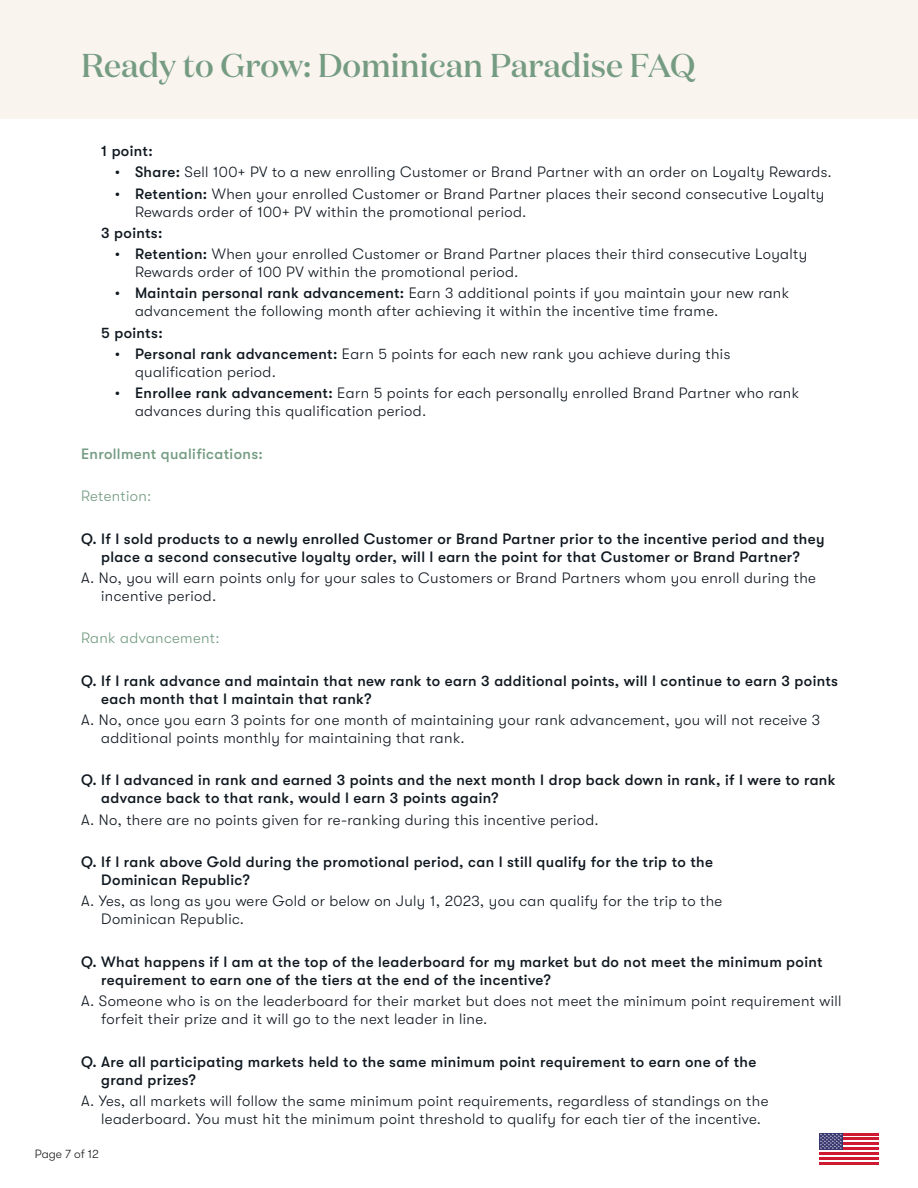
<style>
.page{position:relative;width:918px;height:1188px;background:#fff}
.page>*{position:absolute;margin:0;border:0;box-sizing:border-box;transform-origin:0 0}
.t1{font:500 33px "Domaine Display";color:#759c82}
.t2{font:300 15px/18px "GT Walsheim Pro";letter-spacing:.025em;color:#101820}
.t3{font:500 15px/18px "GT Walsheim Pro";letter-spacing:.025em;color:#101820}
.t4{font:300 15px "GT Walsheim Pro";letter-spacing:.025em;color:#759c82}
.t5{font:500 15px "GT Walsheim Pro";letter-spacing:.025em;color:#759c82}
.t6{font:300 12px "GT Walsheim Pro";color:#231f20}
.s1{font-weight:500}
</style>
<div class="page">
<svg style="left:843px;top:1135px;width:36px;height:8px"></svg>
<hr style="left:819px;top:1133px;width:60px;height:2px;background:#cf1b31">
<hr style="left:819px;top:1138px;width:60px;height:2px;background:#cf1b31">
<hr style="left:819px;top:1143px;width:60px;height:2px;background:#cf1b31">
<hr style="left:819px;top:1147px;width:60px;height:3px;background:#cf1b31">
<hr style="left:819px;top:1152px;width:60px;height:3px;background:#cf1b31">
<hr style="left:819px;top:1157px;width:60px;height:3px;background:#cf1b31">
<hr style="left:819px;top:1162px;width:60px;height:2px;background:#cf1b31">
<div style="left:819px;top:1133px;width:24px;height:17px;background:#39376f"></div>
<svg style="left:820px;top:1134px;width:22px;height:15px"></svg>
<div style="left:0;top:0;width:918px;height:119px;background:#f9f4ee"></div>
<p class="t1" style="left:81px;top:44px;width:616px">Ready to Grow: Dominican Paradise FAQ</p>
<p class="t3" style="left:101px;top:142px;width:53px">1 point:</p>
<p class="t2" style="left:115px;top:163px;width:719px">• <span class="s1">Share:</span> Sell 100+ PV to a new enrolling Customer or Brand Partner with an order on Loyalty Rewards.</p>
<p class="t2" style="left:135px;top:185px;width:691px;text-indent:-20px">• <span class="s1">Retention:</span> When your enrolled Customer or Brand Partner places their second consecutive Loyalty<br>Rewards order of 100+ PV within the promotional period.</p>
<p class="t3" style="left:101px;top:224px;width:63px">3 points:</p>
<p class="t2" style="left:135px;top:245px;width:674px;text-indent:-20px">• <span class="s1">Retention:</span> When your enrolled Customer or Brand Partner places their third consecutive Loyalty<br>Rewards order of 100 PV within the promotional period.</p>
<p class="t2" style="left:135px;top:284px;width:656px;text-indent:-20px">• <span class="s1">Maintain personal rank advancement:</span> Earn 3 additional points if you maintain your new rank advancement the following month after achieving it within the incentive time frame.</p>
<p class="t3" style="left:101px;top:324px;width:63px">5 points:</p>
<p class="t2" style="left:135px;top:345px;width:597px;text-indent:-20px">• <span class="s1">Personal rank advancement:</span> Earn 5 points for each new rank you achieve during this qualification period.</p>
<p class="t2" style="left:135px;top:384px;width:666px;text-indent:-20px">• <span class="s1">Enrollee rank advancement:</span> Earn 5 points for each personally enrolled Brand Partner who rank advances during this qualification period.</p>
<p class="t5" style="left:81px;top:445px;width:183px">Enrollment qualifications:</p>
<p class="t4" style="left:81px;top:488px;width:72px">Retention:</p>
<p class="t3" style="left:81px;top:529px;width:745px;text-align:center">Q. If I sold products to a newly enrolled Customer or Brand Partner prior to the incentive period and they place a second consecutive loyalty order, will I earn the point for that Customer or Brand Partner?</p>
<p class="t2" style="left:101px;top:569px;width:716px;text-indent:-20px">A. No, you will earn points only for your sales to Customers or Brand Partners whom you enroll during the incentive period.</p>
<p class="t4" style="left:81px;top:630px;width:140px">Rank advancement:</p>
<p class="t3" style="left:101px;top:672px;width:738px;text-indent:-20px">Q. If I rank advance and maintain that new rank to earn 3 additional points, will I continue to earn 3 points each month that I maintain that rank?</p>
<p class="t2" style="left:101px;top:711px;width:720px;text-indent:-20px">A. No, once you earn 3 points for one month of maintaining your rank advancement, you will not receive 3 additional points monthly for maintaining that rank.</p>
<p class="t3" style="left:101px;top:771px;width:736px;text-indent:-20px">Q. If I advanced in rank and earned 3 points and the next month I drop back down in rank, if I were to rank advance back to that rank, would I earn 3 points again?</p>
<p class="t2" style="left:81px;top:811px;width:519px">A. No, there are no points given for re-ranking during this incentive period.</p>
<p class="t3" style="left:101px;top:853px;width:613px;text-indent:-20px">Q. If I rank above Gold during the promotional period, can I still qualify for the trip to the<br>Dominican Republic?</p>
<p class="t2" style="left:101px;top:892px;width:623px;text-indent:-20px">A. Yes, as long as you were Gold or below on July 1, 2023, you can qualify for the trip to the<br>Dominican Republic.</p>
<p class="t3" style="left:101px;top:953px;width:723px;text-indent:-20px">Q. What happens if I am at the top of the leaderboard for my market but do not meet the minimum point requirement to earn one of the tiers at the end of the incentive?</p>
<p class="t2" style="left:101px;top:992px;width:742px;text-indent:-20px">A. Someone who is on the leaderboard for their market but does not meet the minimum point requirement will forfeit their prize and it will go to the next leader in line.</p>
<p class="t3" style="left:101px;top:1053px;width:657px;text-indent:-20px">Q. Are all participating markets held to the same minimum point requirement to earn one of the grand prizes?</p>
<p class="t2" style="left:101px;top:1092px;width:669px;text-indent:-20px">A. Yes, all markets will follow the same minimum point requirements, regardless of standings on the leaderboard. You must hit the minimum point threshold to qualify for each tier of the incentive.</p>
<p class="t6" style="left:35px;top:1147px;width:66px">Page 7 of 12</p>
</div>
